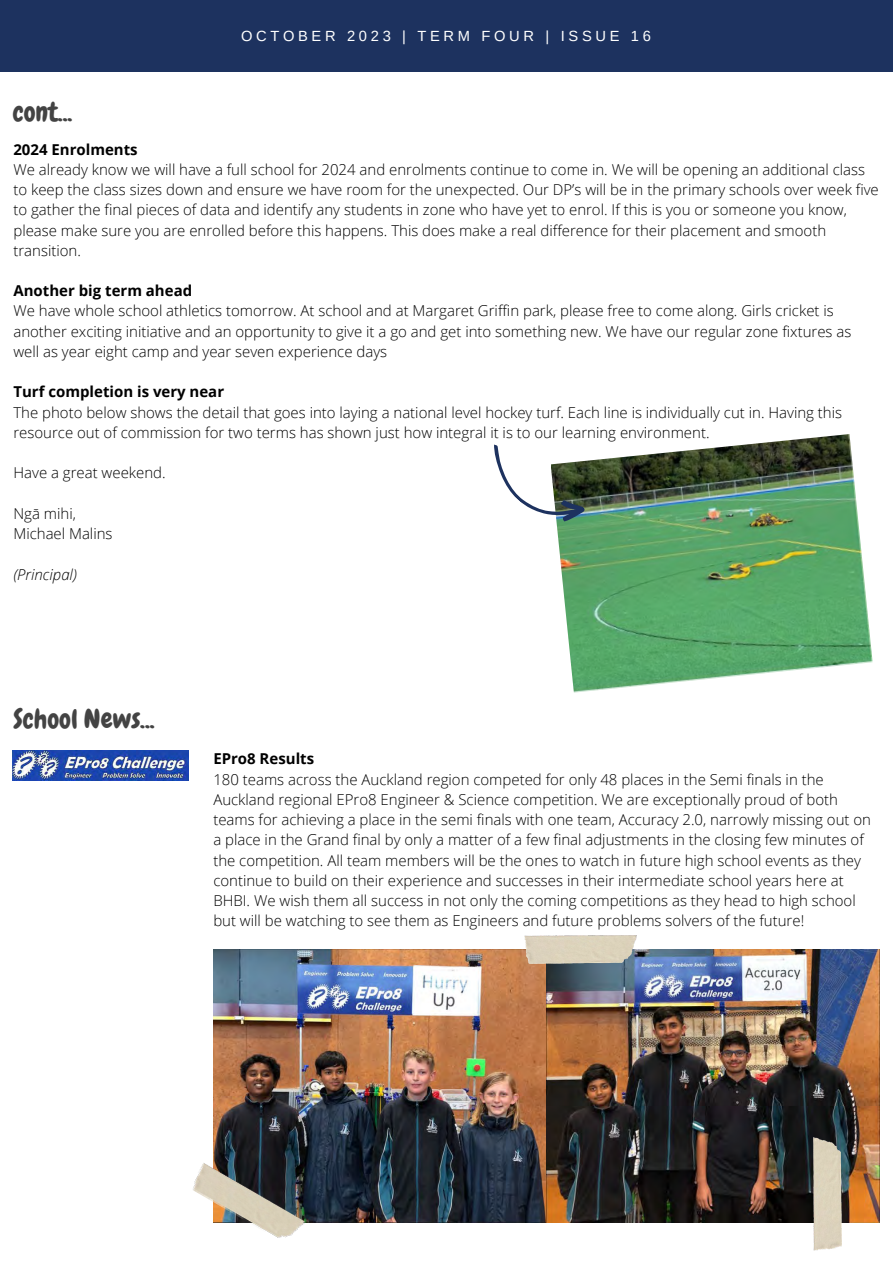
<style>
.page{position:relative;width:893px;height:1264px;background:#fff}
.page>*{position:absolute;margin:0;border:0;box-sizing:border-box;transform-origin:0 0}
.t1{font:26.4px "Chewy";color:#434343}
.t2{font:300 15px/20.2px "Open Sans";color:#000}
.t3{font:700 15px "Open Sans";color:#000}
.t4{font:italic 300 15px "Open Sans";color:#000}
.t5{font:14.7px "Arimo";letter-spacing:.25em;color:#fff}
</style>
<div class="page">
<div style="left:0;top:0;width:892px;height:71px;background:#1d325f"></div>
<img style="left:558px;top:434px;width:314px;height:258px">
<svg style="left:494px;top:436px;width:91px;height:101px"></svg>
<img style="left:13px;top:750px;width:175px;height:30px">
<img style="left:213px;top:949px;width:666px;height:272px">
<img style="left:524px;top:935px;width:112px;height:28px">
<img style="left:813px;top:1137px;width:28px;height:112px">
<img style="left:193px;top:1162px;width:112px;height:76px">
<p class="t1" style="left:13px;top:95px;width:61px">cont...</p>
<p class="t5" style="left:241px;top:28px;width:411px">OCTOBER 2023 | TERM FOUR | ISSUE 16</p>
<p class="t3" style="left:13px;top:138px;width:126px">2024 Enrolments</p>
<p class="t2" style="left:13px;top:159px;width:866px">We already know we will have a full school for 2024 and enrolments continue to come in. We will be opening an additional class to keep the class sizes down and ensure we have room for the unexpected. Our DP’s will be in the primary schools over week five to gather the final pieces of data and identify any students in zone who have yet to enrol. If this is you or someone you know, please make sure you are enrolled before this happens. This does make a real difference for their placement and smooth transition.</p>
<p class="t3" style="left:13px;top:280px;width:180px">Another big term ahead</p>
<p class="t2" style="left:13px;top:300px;width:839px">We have whole school athletics tomorrow. At school and at Margaret Griffin park, please free to come along. Girls cricket is another exciting initiative and an opportunity to give it a go and get into something new. We have our regular zone fixtures as well as year eight camp and year seven experience days</p>
<p class="t3" style="left:13px;top:381px;width:212px">Turf completion is very near</p>
<p class="t2" style="left:13px;top:402px;width:830px">The photo below shows the detail that goes into laying a national level hockey turf. Each line is individually cut in. Having this resource out of commission for two terms has shown just how integral it is to our learning environment.</p>
<p class="t2" style="left:13px;top:462px;width:154px">Have a great weekend.</p>
<p class="t2" style="left:13px;top:503px;width:64px">Ngā mihi,</p>
<p class="t2" style="left:13px;top:523px;width:101px">Michael Malins</p>
<p class="t4" style="left:13px;top:563px;width:65px">(Principal)</p>
<p class="t1" style="left:13px;top:702px;width:143px">School News...</p>
<p class="t3" style="left:213px;top:748px;width:102px">EPro8 Results</p>
<p class="t2" style="left:213px;top:768px;width:659px">180 teams across the Auckland region competed for only 48 places in the Semi finals in the Auckland regional EPro8 Engineer &amp; Science competition. We are exceptionally proud of both teams for achieving a place in the semi finals with one team, Accuracy 2.0, narrowly missing out on a place in the Grand final by only a matter of a few final adjustments in the closing few minutes of the competition. All team members will be the ones to watch in future high school events as they continue to build on their experience and successes in their intermediate school years here at BHBI. We wish them all success in not only the coming competitions as they head to high school but will be watching to see them as Engineers and future problems solvers of the future!</p>
</div>
